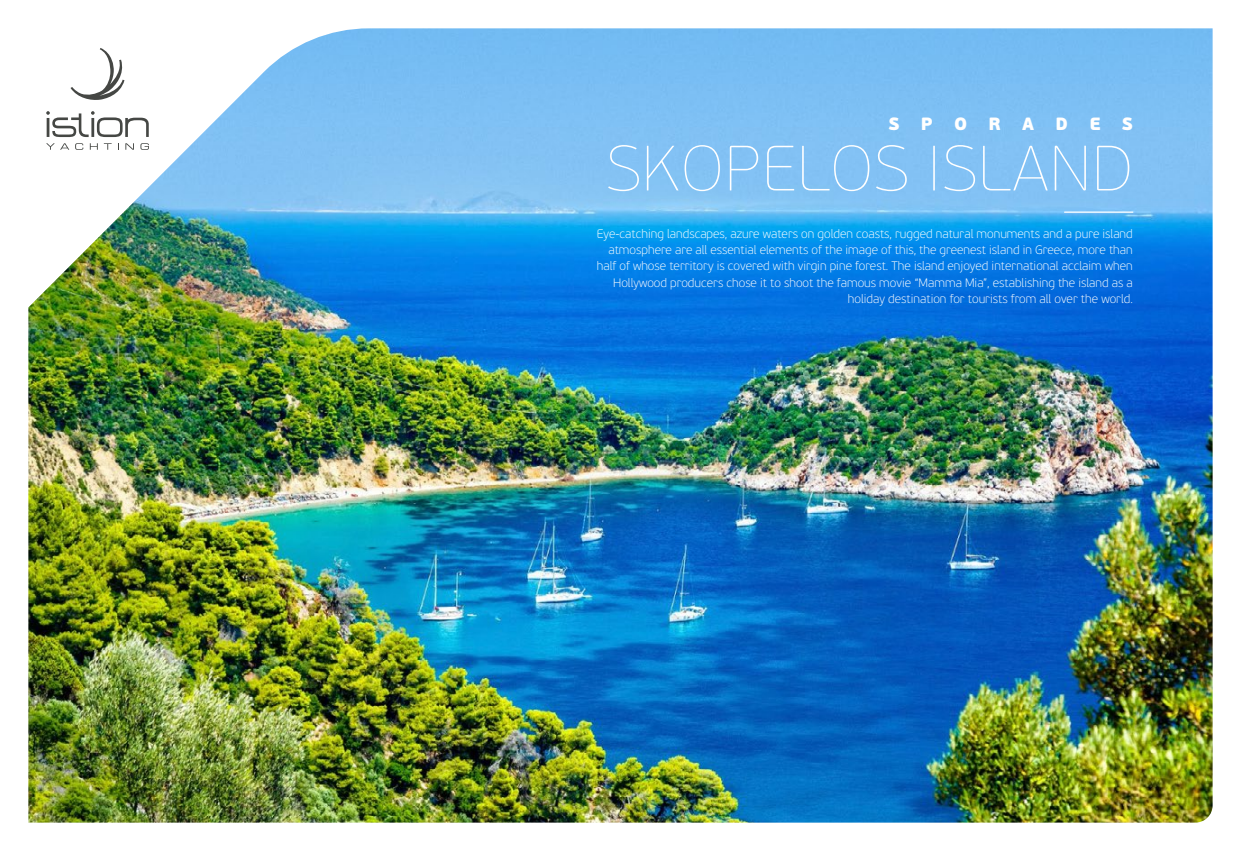
<style>
.page{position:relative;width:1241px;height:851px;background:#fff}
.page>*{position:absolute;margin:0;border:0;box-sizing:border-box;transform-origin:0 0}
.t1{font:63.75px "PF Beau Sans Pro X Thin";letter-spacing:.025em;color:#fff}
.t2{font:900 17.75px "PF Beau Sans Pro";letter-spacing:1.2em;color:#fff}
.t3{font:100 12.25px/16.2px "PF Beau Sans Pro";color:#fff;text-align:right}
</style>
<div class="page">
<img style="left:28px;top:28px;width:1184px;height:794px">
<hr style="left:1064px;top:211px;width:68px;height:2px;background:#fff">
<svg style="left:70px;top:48px;width:56px;height:53px"></svg>
<svg style="left:46px;top:111px;width:103px;height:26px"></svg>
<svg style="left:46px;top:143px;width:23px;height:7px"></svg>
<svg style="left:75px;top:143px;width:8px;height:7px"></svg>
<svg style="left:90px;top:143px;width:8px;height:7px"></svg>
<svg style="left:104px;top:143px;width:8px;height:7px"></svg>
<svg style="left:125px;top:143px;width:9px;height:7px"></svg>
<svg style="left:140px;top:143px;width:9px;height:7px"></svg>
<h2 class="t2" style="left:888px;top:113px;width:246px">SPORADES</h2>
<h1 class="t1" style="left:606px;top:132px;width:527px">SKOPELOS ISLAND</h1>
<p class="t3" style="left:596px;top:225px;width:537px">Eye-catching landscapes, azure waters on golden coasts, rugged natural monuments and a pure island atmosphere are all essential elements of the image of this, the greenest island in Greece, more than half of whose territory is covered with virgin pine forest. The island enjoyed international acclaim when Hollywood producers chose it to shoot the famous movie “Mamma Mia”, establishing the island as a holiday destination for tourists from all over the world.</p>
</div>
